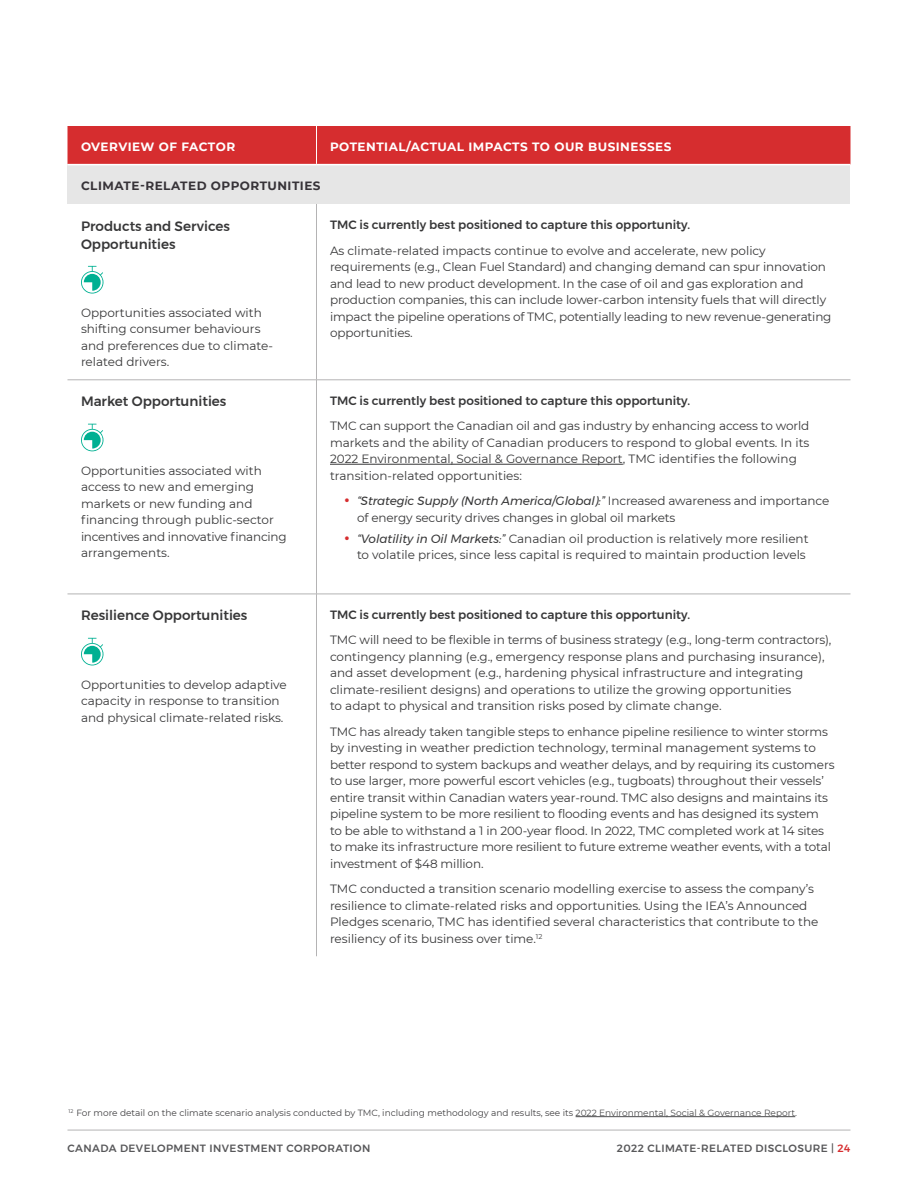
<style>
.page{position:relative;width:918px;height:1188px;background:#fff}
.page>*{position:absolute;margin:0;border:0;box-sizing:border-box;transform-origin:0 0}
.Table_-_Factor_Headers{font:500 13.5px/18px "Montserrat";color:#373738}
.Body_-_Small{font:12px/16.5px "Montserrat";letter-spacing:-.01em;color:#373738}
.Body_-_Small-2{font:500 12px "Montserrat";color:#373738}
.Table_-_Headers{font:700 12px "Montserrat";letter-spacing:.04em;color:#fff}
.Table_-_Subhead{font:700 12px "Montserrat";letter-spacing:.04em;color:#373338}
.t1{font:500 10.5px "Montserrat";letter-spacing:.04em;color:#58585a}
.Mice_Type{font:9px "Montserrat";color:#414042}
.s1{font-size:24px;color:#d62d2f}
.s2{font-style:italic}
.s3{color:#4b4b4c}
.s4{color:#d62d2f}
</style>
<div class="page">
<div style="left:68px;top:126px;width:782px;height:38px;background:#d62d2f"></div>
<div style="left:68px;top:165px;width:782px;height:39px;background:#e6e6e6"></div>
<hr style="left:316px;top:204px;width:1px;height:176px;background:#b4b3b4">
<hr style="left:68px;top:380px;width:248px;height:1px;background:#b4b3b4">
<hr style="left:316px;top:380px;width:534px;height:1px;background:#b4b3b4">
<hr style="left:316px;top:380px;width:1px;height:214px;background:#b4b3b4">
<hr style="left:68px;top:594px;width:248px;height:1px;background:#b4b3b4">
<hr style="left:316px;top:594px;width:534px;height:1px;background:#b4b3b4">
<hr style="left:316px;top:594px;width:1px;height:362px;background:#b4b3b4">
<hr style="left:316px;top:126px;width:1px;height:38px;background:#fff">
<svg style="left:81px;top:266px;width:22px;height:28px"></svg>
<svg style="left:81px;top:424px;width:22px;height:27px"></svg>
<hr style="left:330px;top:464px;width:293px;height:1px;background:#373738">
<svg style="left:81px;top:638px;width:22px;height:27px"></svg>
<hr style="left:576px;top:1116px;width:219px;height:1px;background:#4b4b4c">
<hr style="left:68px;top:1130px;width:782px;height:1px;background:#b4b3b4">
<p class="Table_-_Headers" style="left:81px;top:138px;width:156px">OVERVIEW OF FACTOR</p>
<p class="Table_-_Headers" style="left:330px;top:138px;width:343px">POTENTIAL/ACTUAL IMPACTS TO OUR BUSINESSES</p>
<p class="Table_-_Subhead" style="left:81px;top:178px;width:241px">CLIMATE-RELATED OPPORTUNITIES</p>
<p class="Table_-_Factor_Headers" style="left:81px;top:217px;width:150px">Products and Services<br>Opportunities</p>
<p class="Body_-_Small-2" style="left:330px;top:215px;width:362px">TMC is currently best positioned to capture this opportunity.</p>
<p class="Body_-_Small" style="left:330px;top:242px;width:503px">As climate‑related impacts continue to evolve and accelerate, new policy requirements (e.g., Clean Fuel Standard) and changing demand can spur innovation and lead to new product development. In the case of oil and gas exploration and production companies, this can include lower-carbon intensity fuels that will directly impact the pipeline operations of TMC, potentially leading to new revenue‑generating opportunities.</p>
<p class="Body_-_Small" style="left:81px;top:304px;width:192px">Opportunities associated with shifting consumer behaviours and preferences due to climate&shy;related drivers.</p>
<p class="Table_-_Factor_Headers" style="left:81px;top:393px;width:147px">Market Opportunities</p>
<p class="Body_-_Small" style="left:81px;top:462px;width:207px">Opportunities associated with access to new and emerging markets or new funding and financing through public-sector incentives and innovative financing arrangements.</p>
<p class="Table_-_Factor_Headers" style="left:81px;top:607px;width:168px">Resilience Opportunities</p>
<p class="Body_-_Small" style="left:81px;top:676px;width:207px">Opportunities to develop adaptive capacity in response to transition and physical climate‑related risks.</p>
<p class="Body_-_Small-2" style="left:330px;top:391px;width:362px">TMC is currently best positioned to capture this opportunity.</p>
<p class="Body_-_Small" style="left:330px;top:417px;width:481px">TMC can support the Canadian oil and gas industry by enhancing access to world markets and the ability of Canadian producers to respond to global events. In its 2022 Environmental, Social &amp; Governance Report, TMC identifies the following transition‑related opportunities:</p>
<p class="Body_-_Small" style="left:357px;top:492px;width:474px;text-indent:-14px"><span class="s1">•</span> <span class="s2">“Strategic Supply (North America/Global):”</span> Increased awareness and importance of energy security drives changes in global oil markets</p>
<p class="Body_-_Small" style="left:344px;top:530px;width:467px;text-align:right"><span class="s1">•</span> <span class="s2">“Volatility in Oil Markets:”</span> Canadian oil production is relatively more resilient to volatile prices, since less capital is required to maintain production levels</p>
<p class="Body_-_Small-2" style="left:330px;top:605px;width:362px">TMC is currently best positioned to capture this opportunity.</p>
<p class="Body_-_Small" style="left:330px;top:632px;width:503px">TMC will need to be flexible in terms of business strategy (e.g., long-term contractors), contingency planning (e.g., emergency response plans and purchasing insurance), and asset development (e.g., hardening physical infrastructure and integrating climate-resilient designs) and operations to utilize the growing opportunities<br>to adapt to physical and transition risks posed by climate change.</p>
<p class="Body_-_Small" style="left:330px;top:723px;width:506px">TMC has already taken tangible steps to enhance pipeline resilience to winter storms by investing in weather prediction technology, terminal management systems to better respond to system backups and weather delays, and by requiring its customers to use larger, more powerful escort vehicles (e.g., tugboats) throughout their vessels’ entire transit within Canadian waters year-round. TMC also designs and maintains its pipeline system to be more resilient to flooding events and has designed its system<br>to be able to withstand a 1 in 200‑year flood. In 2022, TMC completed work at 14 sites to make its infrastructure more resilient to future extreme weather events, with a total investment of $48 million.</p>
<p class="Body_-_Small" style="left:330px;top:880px;width:490px">TMC conducted a transition scenario modelling exercise to assess the company’s resilience to climate‑related risks and opportunities. Using the IEA’s Announced Pledges scenario, TMC has identified several characteristics that contribute to the resiliency of its business over time.<sup>12</sup></p>
<p class="Mice_Type" style="left:69px;top:1107px;width:730px"><sup>12</sup> For more detail on the climate scenario analysis conducted by TMC, including methodology and results, see its <span class="s3">2022 Environmental, Social &amp; Governance Report</span>.</p>
<p class="t1" style="left:68px;top:1140px;width:304px">CANADA DEVELOPMENT INVESTMENT CORPORATION</p>
<p class="t1" style="left:617px;top:1140px;width:235px">2022 CLIMATE-RELATED DISCLOSURE | <span class="s4">24</span></p>
</div>
